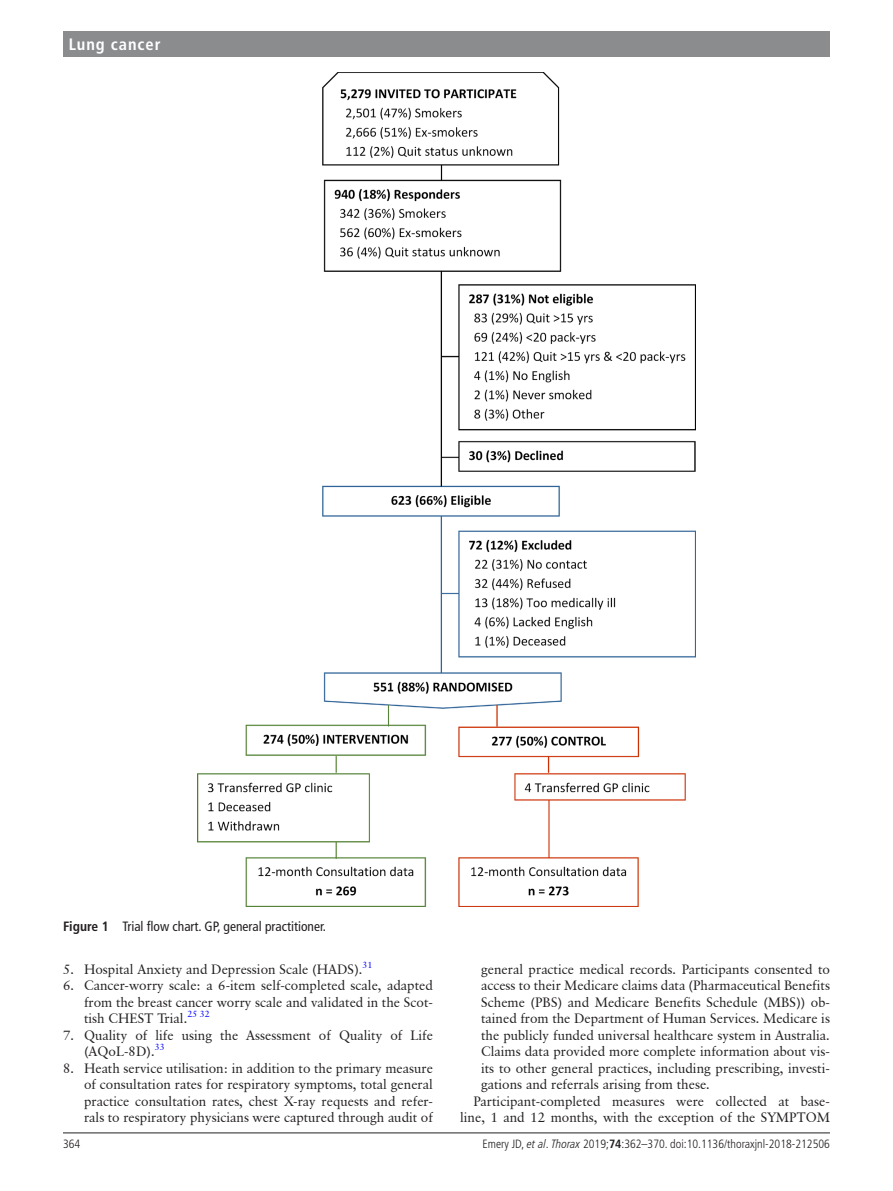
<style>
.page{position:relative;width:893px;height:1191px;background:#fff}
.page>*{position:absolute;margin:0;border:0;box-sizing:border-box;transform-origin:0 0}
.t1{font:700 condensed 16.5px "Frutiger LT Pro";letter-spacing:.055em;color:#fff}
.t2{font:13.5px/16.5px "Classical Garamond BT";color:#231f20;text-align:justify}
.t3{font:condensed 13.5px "Frutiger LT Pro";color:#231f20}
.t4{font:300 condensed 12px "Frutiger LT Pro";color:#231f20}
.t5{font:9px "Classical Garamond BT";color:#00f}
.s1{font-weight:700}
.s2{font-style:italic}
</style>
<div class="page">
<div style="left:63px;top:31px;width:767px;height:25px;background:#8a8c8e"></div>
<img style="left:197px;top:72px;width:499px;height:834px">
<hr style="left:63px;top:1132px;width:767px;height:1px;background:#231f20">
<p class="t1" style="left:69px;top:34px;width:93px">Lung cancer</p>
<p class="t3" style="left:63px;top:918px;width:265px"><span class="s1">Figure 1</span> Trial flow chart. GP, general practitioner.</p>
<p class="t2" style="left:63px;top:960px;width:301px">5. Hospital Anxiety and Depression Scale (HADS).</p>
<p class="t5" style="left:363px;top:958px;width:11px">31</p>
<p class="t2" style="left:84px;top:977px;width:350px;text-indent:-21px">6. Cancer-worry scale: a 6-item self-completed scale, adapted from the breast cancer worry scale and validated in the Scot&shy;tish CHEST Trial.<sup>25</sup> <sup>32</sup></p>
<p class="t2" style="left:84px;top:1026px;width:350px;text-indent:-21px">7. Quality of life using the Assessment of Quality of Life (AQoL-8D).<sup>33</sup></p>
<p class="t2" style="left:84px;top:1059px;width:350px;text-indent:-21px">8. Heath service utilisation: in addition to the primary measure of consultation rates for respiratory symptoms, total general practice consultation rates, chest X-ray requests and refer&shy;rals to respiratory physicians were captured through audit of</p>
<p class="t2" style="left:481px;top:960px;width:350px">general practice medical records. Participants consented to</p>
<p class="t2" style="left:481px;top:977px;width:350px">access to their Medicare claims data (Pharmaceutical Benefits</p>
<p class="t2" style="left:481px;top:993px;width:350px">Scheme (PBS) and Medicare Benefits Schedule (MBS)) ob-</p>
<p class="t2" style="left:481px;top:1010px;width:350px">tained from the Department of Human Services. Medicare is</p>
<p class="t2" style="left:481px;top:1026px;width:350px">the publicly funded universal healthcare system in Australia.</p>
<p class="t2" style="left:481px;top:1043px;width:350px">Claims data provided more complete information about vis-</p>
<p class="t2" style="left:481px;top:1059px;width:350px">its to other general practices, including prescribing, investi-</p>
<p class="t2" style="left:481px;top:1076px;width:230px">gations and referrals arising from these.</p>
<p class="t2" style="left:474px;top:1092px;width:358px">Participant-completed measures were collected at base-</p>
<p class="t2" style="left:460px;top:1109px;width:371px">line, 1 and 12 months, with the exception of the SYMPTOM</p>
<p class="t4" style="left:63px;top:1136px;width:19px">364</p>
<p class="t4" style="left:482px;top:1136px;width:349px">Emery JD, <span class="s2">et al</span>. <span class="s2">Thorax</span> 2019;<span class="s1">74</span>:362–370. doi:10.1136/thoraxjnl-2018-212506</p>
</div>
